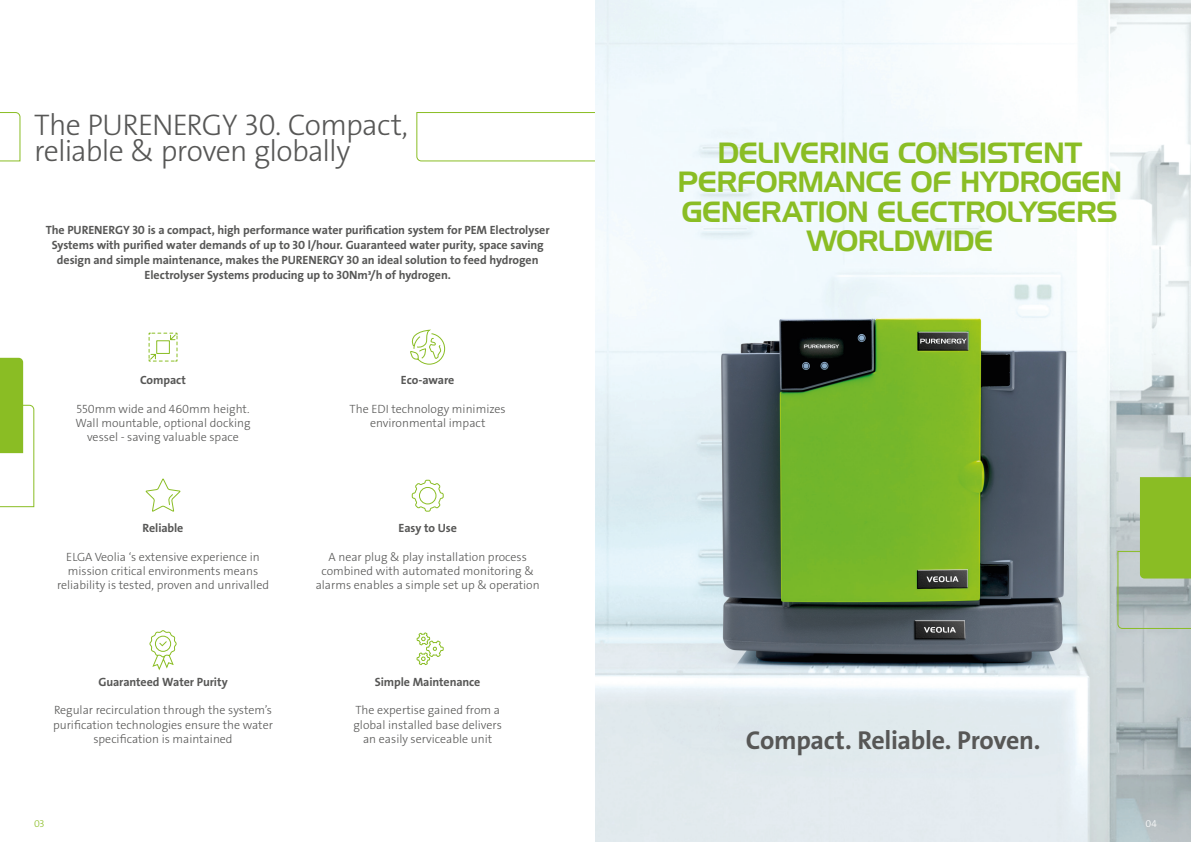
<style>
.page{position:relative;width:1191px;height:842px;background:#fff}
.page>*{position:absolute;margin:0;border:0;box-sizing:border-box;transform-origin:0 0}
.t1{font:30px/26.6px "The Sans Veolia W3 Lig";letter-spacing:-.025em;color:#575756}
.t2{font:29.1px/29.1px "Slicker";letter-spacing:-.015em;color:#8abd24;text-align:center}
.t3{font:26px "The Sans Veolia W7 Bld";letter-spacing:-.015em;color:#575756}
.t4{font:12px/14.4px "The Sans Veolia W3 Lig";color:#575756;text-align:center}
.t5{font:12px/15px "The Sans Veolia W7 Bld";letter-spacing:-.005em;color:#575756;text-align:center}
.t6{font:10px "The Sans Veolia W3 Lig";color:#8abd24}
.t7{font:10px "The Sans Veolia W3 Lig";color:#fff}
</style>
<div class="page">
<svg style="left:0;top:112px;width:20px;height:49px"></svg>
<svg style="left:416px;top:112px;width:179px;height:49px"></svg>
<img style="left:595px;top:0;width:596px;height:842px">
<svg style="left:148px;top:332px;width:30px;height:30px"></svg>
<svg style="left:145px;top:478px;width:36px;height:34px"></svg>
<svg style="left:411px;top:479px;width:33px;height:33px"></svg>
<svg style="left:416px;top:632px;width:28px;height:34px"></svg>
<svg style="left:149px;top:630px;width:28px;height:41px"></svg>
<svg style="left:1117px;top:477px;width:74px;height:152px;background:#a1be78"></svg>
<svg style="left:410px;top:329px;width:35px;height:36px"></svg>
<svg style="left:0;top:358px;width:34px;height:149px"></svg>
<p class="t1" style="left:34px;top:111px;width:375px">The PURENERGY 30. Compact, reliable &amp; proven globally</p>
<p class="t5" style="left:46px;top:222px;width:505px">The PURENERGY 30 is a compact, high performance water purification system for PEM Electrolyser Systems with purified water demands of up to 30 l/hour. Guaranteed water purity, space saving design and simple maintenance, makes the PURENERGY 30 an ideal solution to feed hydrogen Electrolyser Systems producing up to 30Nm³/h of hydrogen.</p>
<p class="t5" style="left:140px;top:372px;width:47px">Compact</p>
<p class="t4" style="left:76px;top:401px;width:176px">550mm wide and 460mm height.<br>Wall mountable, optional docking vessel - saving valuable space</p>
<p class="t5" style="left:143px;top:520px;width:42px">Reliable</p>
<p class="t4" style="left:57px;top:549px;width:213px">ELGA Veolia ‘s extensive experience in mission critical environments means reliability is tested, proven and unrivalled</p>
<p class="t5" style="left:98px;top:674px;width:131px">Guaranteed Water Purity</p>
<p class="t4" style="left:53px;top:703px;width:221px">Regular recirculation through the system’s purification technologies ensure the water specification is maintained</p>
<p class="t6" style="left:34px;top:817px;width:12px">03</p>
<p class="t5" style="left:401px;top:372px;width:55px">Eco-aware</p>
<p class="t4" style="left:349px;top:401px;width:158px">The EDI technology minimizes environmental impact</p>
<p class="t5" style="left:398px;top:520px;width:60px">Easy to Use</p>
<p class="t4" style="left:316px;top:549px;width:225px">A near plug &amp; play installation process combined with automated monitoring &amp; alarms enables a simple set up &amp; operation</p>
<p class="t5" style="left:375px;top:674px;width:107px">Simple Maintenance</p>
<p class="t4" style="left:353px;top:703px;width:150px">The expertise gained from a global installed base delivers an easily serviceable unit</p>
<p class="t2" style="left:677px;top:139px;width:446px">DELIVERING CONSISTENT<br>PERFORMANCE OF HYDROGEN<br>GENERATION ELECTROLYSERS<br>WORLDWIDE</p>
<p class="t3" style="left:746px;top:723px;width:296px">Compact. Reliable. Proven.</p>
<p class="t7" style="left:1145px;top:817px;width:13px">04</p>
</div>
